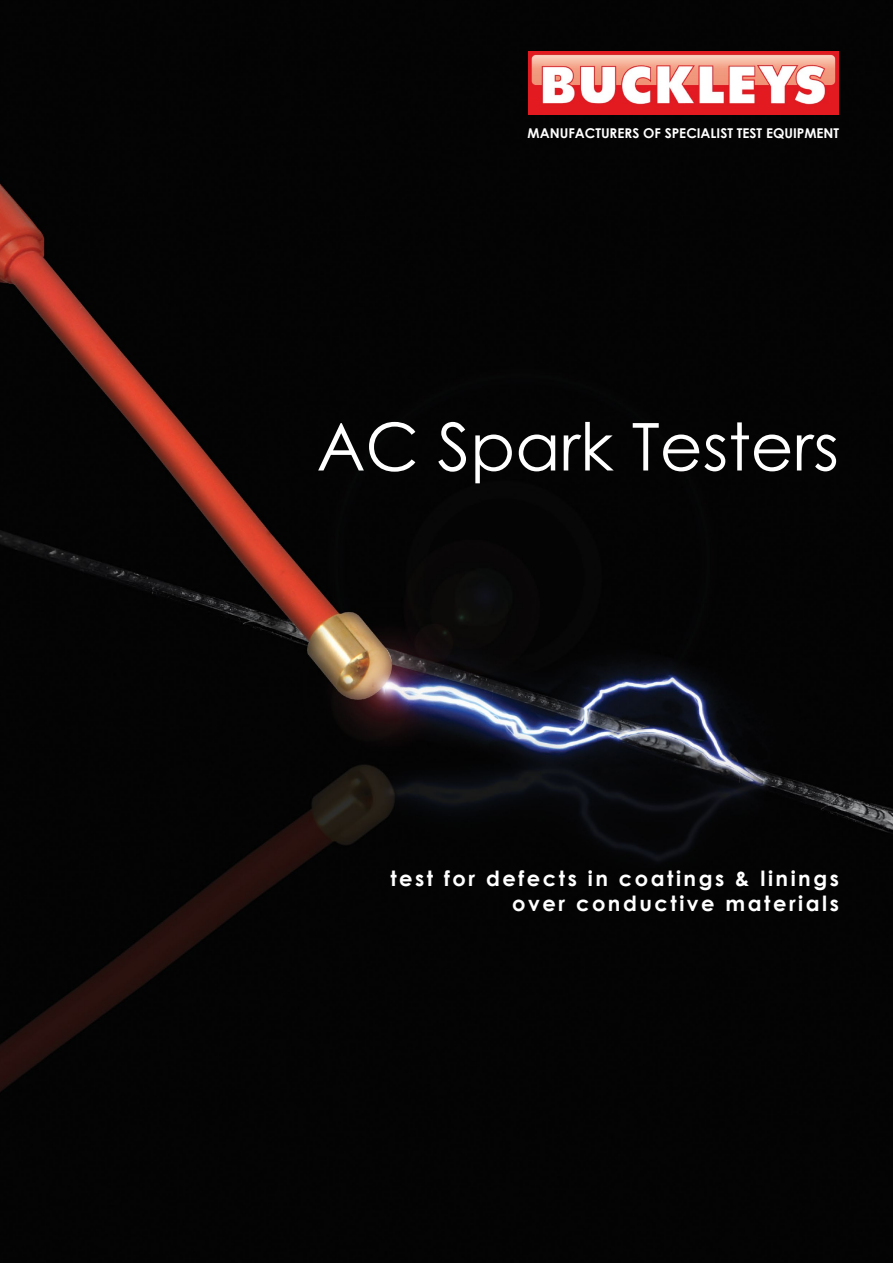
<style>
.page{position:relative;width:893px;height:1263px;background:#fff}
.page>*{position:absolute;margin:0;border:0;box-sizing:border-box;transform-origin:0 0}
.t1{font:66px "Century Gothic";color:#fff}
.t2{font:700 21px/25.2px "Century Gothic";letter-spacing:.12em;color:#fff;text-align:right}
.t3{font:700 13.5px "Century Gothic";color:#fff}
</style>
<div class="page">
<img style="left:0;top:0;width:893px;height:1263px">
<img style="left:529px;top:51px;width:310px;height:64px">
<p class="t3" style="left:528px;top:123px;width:313px">MANUFACTURERS OF SPECIALIST TEST EQUIPMENT</p>
<h1 class="t1" style="left:317px;top:400px;width:524px">AC Spark Testers</h1>
<p class="t2" style="left:390px;top:864px;width:450px">test for defects in coatings &amp; linings over conductive materials</p>
</div>
